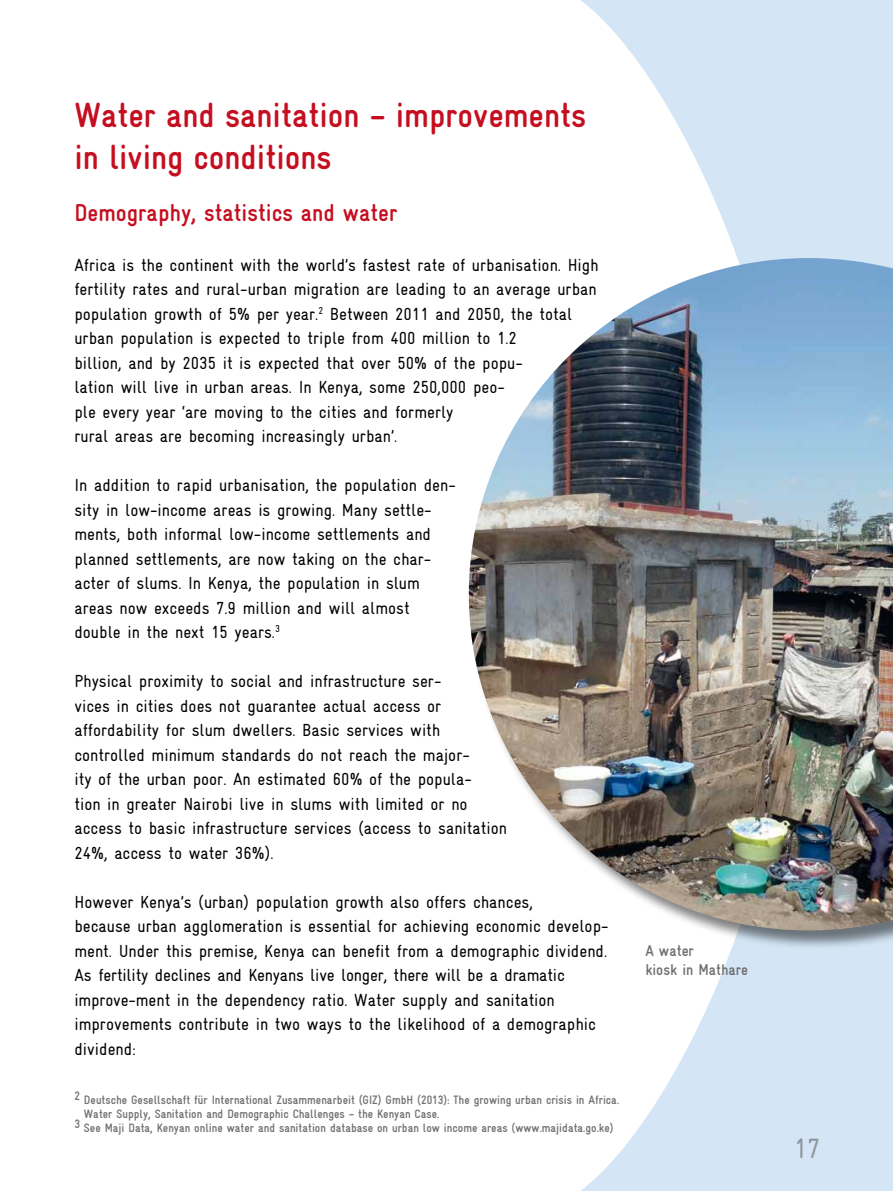
<style>
.page{position:relative;width:893px;height:1191px;background:#fff}
.page>*{position:absolute;margin:0;border:0;box-sizing:border-box;transform-origin:0 0}
.t1{font:700 35px/42px "Gravur Underline";color:#c50e1f}
.t2{font:28px "Gravur Underline";color:#8f979d}
.t3{font:700 24.5px "Gravur Underline";color:#c50e1f}
.t4{font:17.5px/24.5px "Gravur Underline";color:#000}
.t5{font:700 15.75px/19.2px "Gravur Underline";color:#707172}
.t6{font:700 12.25px "Gravur Underline";color:#707172}
</style>
<div class="page">
<svg style="left:580px;top:0;width:313px;height:1191px;fill:#d4e6f5"></svg>
<div style="left:469px;top:258px;width:424px;height:691px;background:#000;opacity:.5"></div>
<img style="left:469px;top:258px;width:424px;height:672px">
<h1 class="t1" style="left:74px;top:94px;width:513px">Water and sanitation – improvements in living conditions</h1>
<h3 class="t3" style="left:74px;top:199px;width:325px">Demography, statistics and water</h3>
<p class="t4" style="left:74px;top:252px;width:526px">Africa is the continent with the world’s fastest rate of urbanisation. High fertility rates and rural-urban migration are leading to an average urban population growth of 5% per year.<sup>2</sup> Between 2011 and 2050, the total urban population is expected to triple from 400 million to 1.2<br>billion, and by 2035 it is expected that over 50% of the popu-<br>lation will live in urban areas. In Kenya, some 250,000 peo-<br>ple every year ‘are moving to the cities and formerly<br>rural areas are becoming increasingly urban’.</p>
<p class="t4" style="left:74px;top:473px;width:383px">In addition to rapid urbanisation, the population den&shy;sity in low-income areas is growing. Many settle&shy;ments, both informal low-income settlements and planned settlements, are now taking on the char&shy;acter of slums. In Kenya, the population in slum areas now exceeds 7.9 million and will almost double in the next 15 years.<sup>3</sup></p>
<p class="t4" style="left:74px;top:669px;width:434px">Physical proximity to social and infrastructure ser-<br>vices in cities does not guarantee actual access or affordability for slum dwellers. Basic services with controlled minimum standards do not reach the major-<br>ity of the urban poor. An estimated 60% of the popula-<br>tion in greater Nairobi live in slums with limited or no access to basic infrastructure services (access to sanitation 24%, access to water 36%).</p>
<p class="t4" style="left:74px;top:889px;width:536px">However Kenya’s (urban) population growth also offers chances,<br>because urban agglomeration is essential for achieving economic develop&shy;ment. Under this premise, Kenya can benefit from a demographic dividend.<br>As fertility declines and Kenyans live longer, there will be a dramatic improve-ment in the dependency ratio. Water supply and sanitation improvements contribute in two ways to the likelihood of a demographic dividend:</p>
<p class="t6" style="left:74px;top:1092px;width:546px">2 Deutsche Gesellschaft für International Zusammenarbeit (GIZ) GmbH (2013): The growing urban crisis in Africa.</p>
<p class="t6" style="left:84px;top:1106px;width:357px">Water Supply, Sanitation and Demographic Challenges – the Kenyan Case.</p>
<p class="t6" style="left:74px;top:1120px;width:541px">3 See Maji Data, Kenyan online water and sanitation database on urban low income areas (www.majidata.go.ke)</p>
<p class="t5" style="left:645px;top:940px;width:104px">A water<br>kiosk in Mathare</p>
<h2 class="t2" style="left:794px;top:1133px;width:28px">17</h2>
</div>
